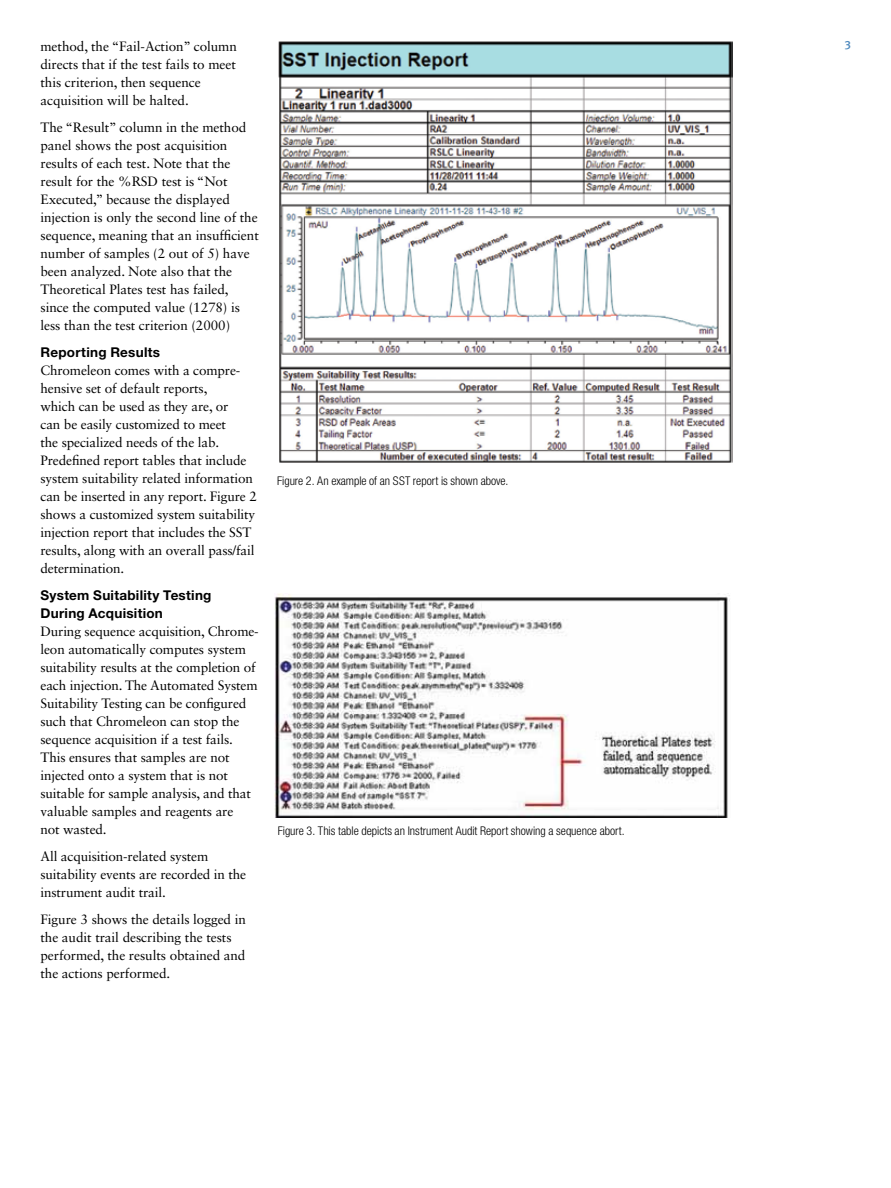
<style>
.page{position:relative;width:891px;height:1188px;background:#fff}
.page>*{position:absolute;margin:0;border:0;box-sizing:border-box;transform-origin:0 0}
.t1{font:13.5px/18px "Sabon LT Std";letter-spacing:-.01em;color:#000}
.t2{font:700 13.5px/18px "Helvetica Neue";letter-spacing:.02em;color:#000}
.t3{font:300 condensed 12px "Helvetica Neue";color:#000}
.t4{font:12px "Meta Medium LF";color:#4f8abe}
</style>
<div class="page">
<img style="left:278px;top:41px;width:455px;height:422px">
<img style="left:275px;top:593px;width:455px;height:224px">
<p class="t1" style="left:40px;top:37px;width:198px">method, the “Fail-Action” column</p>
<p class="t4" style="left:845px;top:38px;width:8px">3</p>
<p class="t1" style="left:40px;top:55px;width:197px">directs that if the test fails to meet this criterion, then sequence acquisition will be halted.</p>
<p class="t1" style="left:40px;top:118px;width:220px">The “Result” column in the method panel shows the post acquisition results of each test. Note that the result for the %RSD test is “Not Executed,” because the displayed injection is only the second line of the sequence, meaning that an insufficient number of samples (2 out of 5) have been analyzed. Note also that the Theoretical Plates test has failed, since the computed value (1278) is less than the test criterion (2000)</p>
<p class="t2" style="left:40px;top:343px;width:121px">Reporting Results</p>
<p class="t1" style="left:40px;top:361px;width:218px">Chromeleon comes with a compre&shy;hensive set of default reports,<br>which can be used as they are, or<br>can be easily customized to meet<br>the specialized needs of the lab.<br>Predefined report tables that include system suitability related information can be inserted in any report. Figure 2 shows a customized system suitability injection report that includes the SST results, along with an overall pass/fail determination.</p>
<p class="t2" style="left:40px;top:586px;width:173px">System Suitability Testing<br>During Acquisition</p>
<p class="t1" style="left:40px;top:622px;width:220px">During sequence acquisition, Chrome&shy;leon automatically computes system suitability results at the completion of each injection. The Automated System Suitability Testing can be configured such that Chromeleon can stop the sequence acquisition if a test fails.<br>This ensures that samples are not injected onto a system that is not suitable for sample analysis, and that valuable samples and reagents are<br>not wasted.</p>
<p class="t1" style="left:40px;top:847px;width:207px">All acquisition-related system suitability events are recorded in the instrument audit trail.</p>
<p class="t1" style="left:40px;top:910px;width:207px">Figure 3 shows the details logged in the audit trail describing the tests performed, the results obtained and the actions performed.</p>
<p class="t3" style="left:277px;top:474px;width:233px">Figure 2. An example of an SST report is shown above.</p>
<p class="t3" style="left:278px;top:824px;width:349px">Figure 3. This table depicts an Instrument Audit Report showing a sequence abort.</p>
</div>
